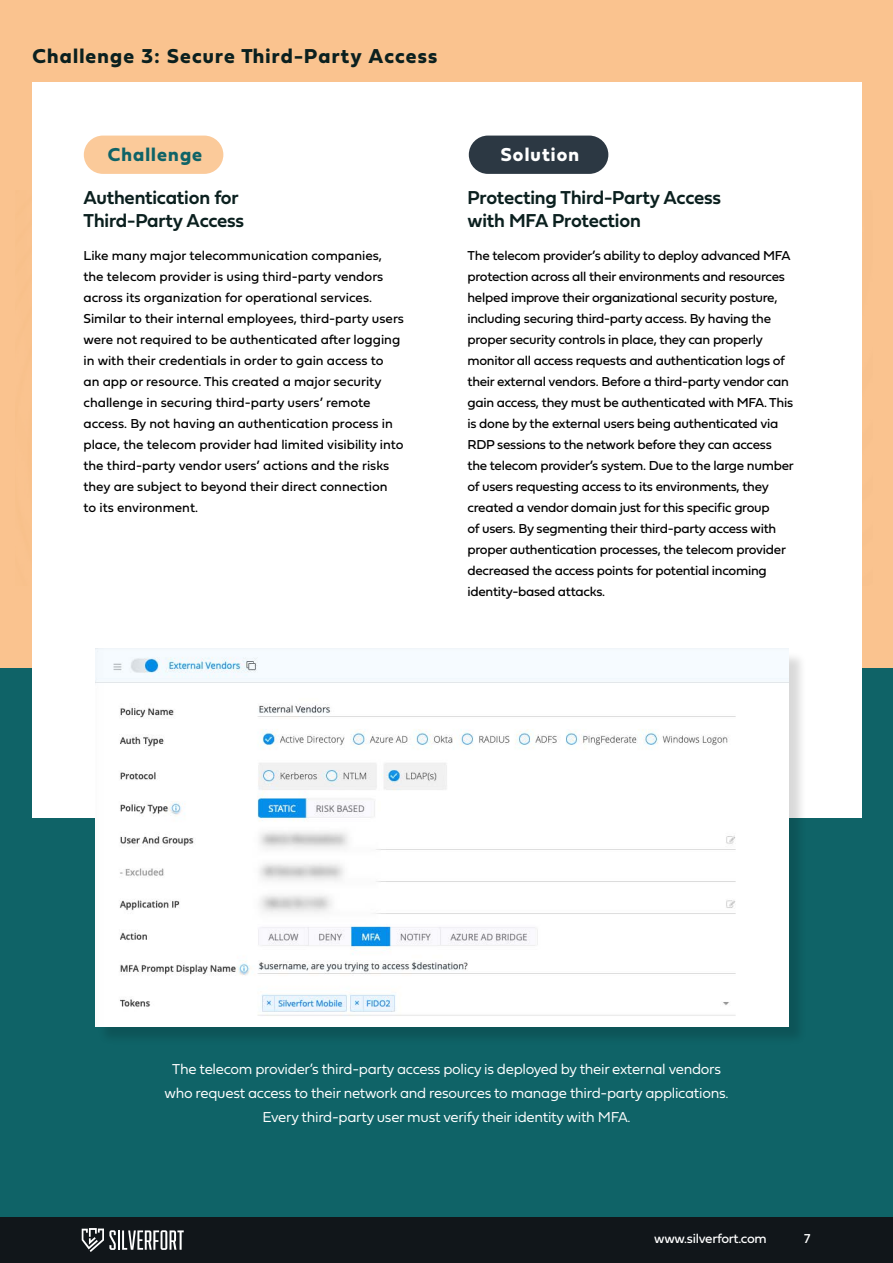
<style>
.page{position:relative;width:893px;height:1263px;background:#fff}
.page>*{position:absolute;margin:0;border:0;box-sizing:border-box;transform-origin:0 0}
.t1{font:21px "Fieldwork Geo Bold";letter-spacing:.06em;color:#0b201f}
.t2{font:19.5px/22.5px "Fieldwork Geo Demibold";letter-spacing:-.01em;color:#0b201f}
.t3{font:19.5px "Fieldwork Geo Bold";letter-spacing:.06em;color:#0f6367}
.t4{font:19.5px "Fieldwork Geo Bold";letter-spacing:.06em;color:#fff}
.t5{font:16.5px "Fieldwork Geo Bold";letter-spacing:.06em;color:#0f6367}
.t6{font:16.5px "Fieldwork Geo Bold";letter-spacing:.06em;color:#fff}
.t7{font:15px/24px "Fieldwork Geo Light";letter-spacing:-.02em;color:#fff;text-align:center}
.t8{font:13.5px/21px "Fieldwork Geo Regular";letter-spacing:-.02em;color:#000}
.t9{font:13.5px/21px "Fieldwork Geo Regular";color:#000}
.t10{font:13.5px "Fieldwork Geo Regular";letter-spacing:-.02em;color:#fff}
</style>
<div class="page">
<div style="left:0;top:1217px;width:893px;height:46px;background:#11161a"></div>
<hr style="left:118px;top:1230px;width:2px;height:20px;background:#fff">
<svg style="left:122px;top:1230px;width:62px;height:20px"></svg>
<svg style="left:82px;top:1228px;width:34px;height:24px"></svg>
<div style="left:0;top:0;width:893px;height:1217px;background:#fac38f"></div>
<div style="left:0;top:668px;width:893px;height:549px;background:#0f6367"></div>
<div style="left:32px;top:82px;width:829px;height:736px;background:#fff"></div>
<div style="left:98px;top:651px;width:709px;height:394px;background:#000;opacity:.15"></div>
<img style="left:95px;top:649px;width:694px;height:378px">
<div style="left:84px;top:136px;width:139px;height:38px;background:#fbca9a;border-radius:19px"></div>
<div style="left:469px;top:136px;width:139px;height:38px;background:#2c3843;border-radius:19px"></div>
<h1 class="t1" style="left:32px;top:40px;width:406px">Challenge 3: Secure Third-Party Access</h1>
<h2 class="t3" style="left:108px;top:139px;width:96px">Challenge</h2>
<h2 class="t4" style="left:501px;top:139px;width:80px">Solution</h2>
<p class="t5" style="left:96px;top:146px;width:81px">Challenge</p>
<p class="t6" style="left:484px;top:146px;width:68px">Solution</p>
<h2 class="t2" style="left:83px;top:186px;width:162px">Authentication for<br>Third-Party Access</h2>
<p class="t9" style="left:83px;top:244px;width:322px">Like many major telecommunication companies, the telecom provider is using third-party vendors across its organization for operational services.<br>Similar to their internal employees, third-party users were not required to be authenticated after logging in with their credentials in order to gain access to<br>an app or resource. This created a major security challenge in securing third-party users’ remote access. By not having an authentication process in place, the telecom provider had limited visibility into the third-party vendor users’ actions and the risks they are subject to beyond their direct connection<br>to its environment.</p>
<h2 class="t2" style="left:467px;top:186px;width:255px">Protecting Third-Party Access with MFA Protection</h2>
<p class="t8" style="left:467px;top:244px;width:328px">The telecom provider’s ability to deploy advanced MFA protection across all their environments and resources helped improve their organizational security posture, including securing third-party access. By having the proper security controls in place, they can properly monitor all access requests and authentication logs of their external vendors. Before a third-party vendor can gain access, they must be authenticated with MFA. This is done by the external users being authenticated via RDP sessions to the network before they can access the telecom provider’s system. Due to the large number of users requesting access to its environments, they created a vendor domain just for this specific group<br>of users. By segmenting their third-party access with proper authentication processes, the telecom provider decreased the access points for potential incoming identity-based attacks.</p>
<p class="t7" style="left:165px;top:1057px;width:565px">The telecom provider’s third-party access policy is deployed by their external vendors who request access to their network and resources to manage third-party applications.<br>Every third-party user must verify their identity with MFA.</p>
<p class="t10" style="left:654px;top:1228px;width:114px">www.silverfort.com</p>
<p class="t10" style="left:804px;top:1228px;width:8px">7</p>
</div>
